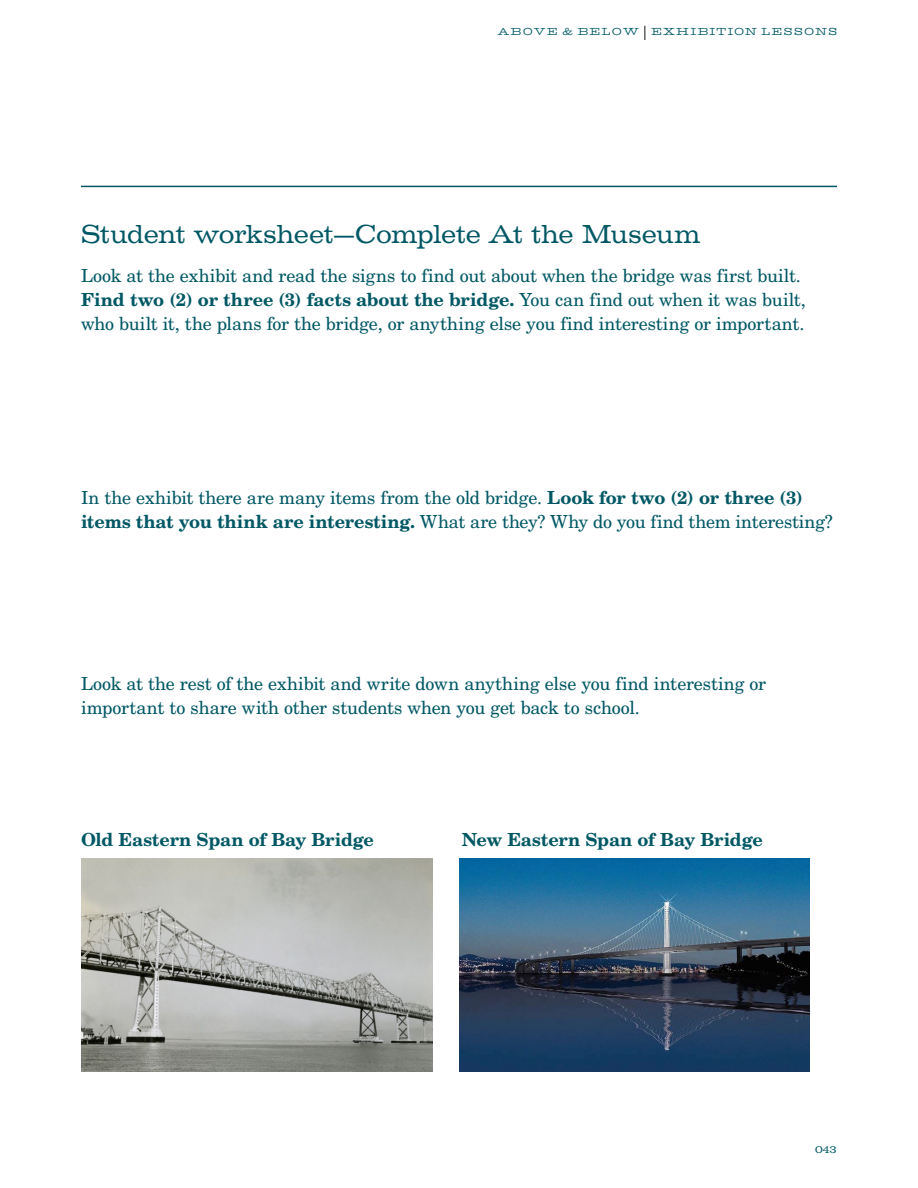
<style>
.page{position:relative;width:918px;height:1188px;background:#fff}
.page>*{position:absolute;margin:0;border:0;box-sizing:border-box;transform-origin:0 0}
.t1{font:27px "Volta";letter-spacing:-.015em;color:#005864}
.t2{font:18px/24px "New Century Schlbk LT Std";letter-spacing:-.005em;color:#005864}
.t3{font:700 18px "New Century Schlbk LT Std";letter-spacing:-.01em;color:#005864}
.t4{font:11.1px "Volta";color:#005864}
.t5{font:10.5px "Antique Central Ext";letter-spacing:.14em;color:#005864}
.s1{font-family:"Benton Sans";font-size:15.15px;color:#000}
.s2{font-weight:700}
</style>
<div class="page">
<hr style="left:81px;top:186px;width:756px;height:1px;background:#005864">
<img style="left:81px;top:858px;width:351px;height:214px">
<img style="left:459px;top:858px;width:351px;height:214px">
<p class="t5" style="left:498px;top:26px;width:341px">ABOVE &amp; BELOW <span class="s1">|</span> EXHIBITION LESSONS</p>
<h1 class="t1" style="left:81px;top:218px;width:621px">Student worksheet—Complete At the Museum</h1>
<p class="t2" style="left:81px;top:264px;width:726px">Look at the exhibit and read the signs to find out about when the bridge was first built.<br><span class="s2">Find two (2) or three (3) facts about the bridge.</span> You can find out when it was built, who built it, the plans for the bridge, or anything else you find interesting or important.</p>
<p class="t2" style="left:81px;top:486px;width:753px">In the exhibit there are many items from the old bridge. <span class="s2">Look for two (2) or three (3) items that you think are interesting.</span> What are they? Why do you find them interesting?</p>
<p class="t2" style="left:81px;top:672px;width:687px">Look at the rest of the exhibit and write down anything else you find interesting or important to share with other students when you get back to school.</p>
<p class="t3" style="left:81px;top:828px;width:294px">Old Eastern Span of Bay Bridge</p>
<p class="t3" style="left:462px;top:828px;width:302px">New Eastern Span of Bay Bridge</p>
<p class="t4" style="left:815px;top:1143px;width:23px">043</p>
</div>
